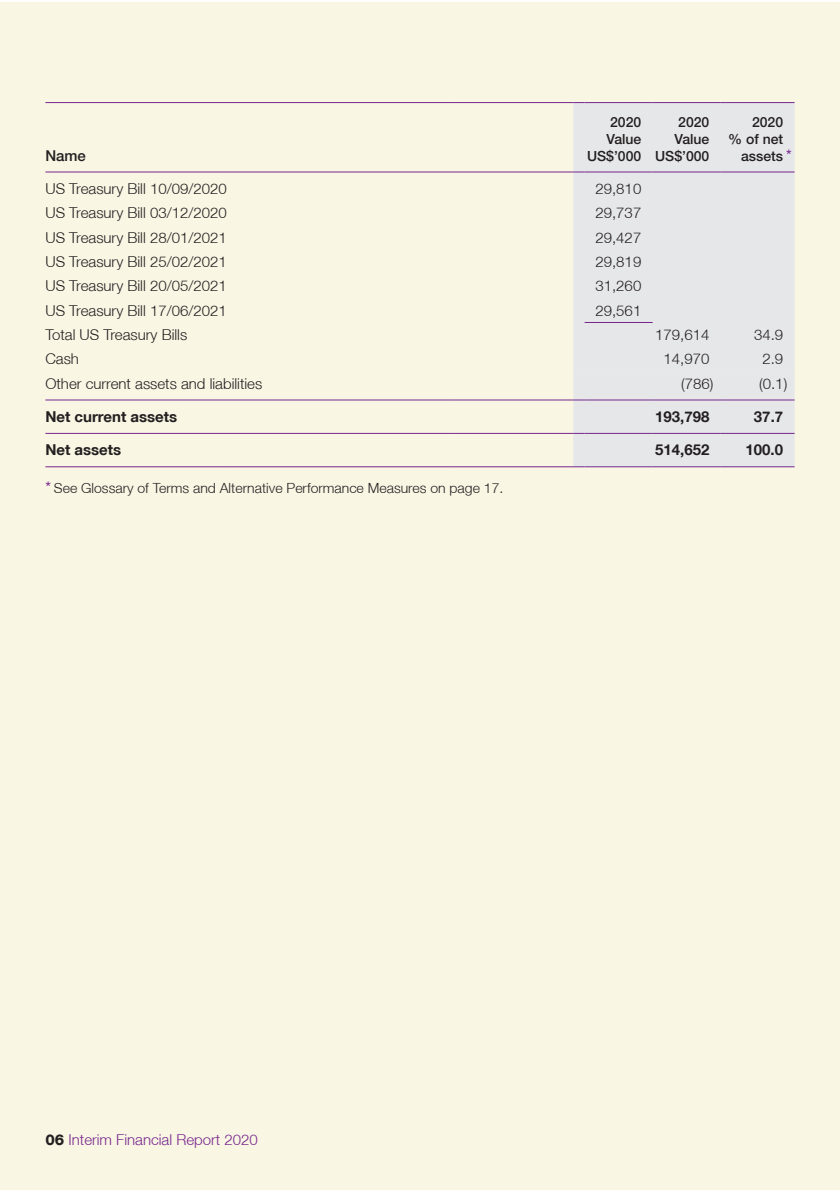
<style>
.page{position:relative;width:840px;height:1191px;background:#fff}
.page>*{position:absolute;margin:0;border:0;box-sizing:border-box;transform-origin:0 0}
.LEFT_TEXT{font:300 15px "Helvetica Neue LT";color:#231f20}
.RIGHT_TEXT{font:300 15px "Helvetica Neue LT";color:#231f20}
.t1{font:300 15px "Helvetica Neue LT";color:#77278d}
.LEFT_TEXT-2{font:700 15px "Helvetica Neue LT";color:#231f20}
.RIGHT_TEXT-2{font:700 15px "Helvetica Neue LT";color:#231f20}
.LEFT_HEAD{font:500 15px "Helvetica Neue LT Std";color:#231f20}
.SOURCE_7pt_1_5mm_ind{font:300 14px "Helvetica Neue LT";color:#231f20}
.RIGHT_HEAD{font:500 14px "Helvetica Neue LT Std";color:#231f20}
.s1{font-family:"Helvetica Neue LT";font-weight:400;font-size:16px;color:#77278d}
.s2{font-weight:400;font-size:16px;color:#77278d}
.s3{font-weight:800;color:#231f20}
</style>
<div class="page">
<div style="left:0;top:2px;width:839px;height:1187px;background:#f9f6e4"></div>
<div style="left:573px;top:103px;width:221px;height:363px;background:#e6e7e9"></div>
<hr style="left:45px;top:171px;width:182px;height:1px;background:#77278d">
<hr style="left:227px;top:171px;width:227px;height:1px;background:#77278d">
<hr style="left:45px;top:399px;width:182px;height:1px;background:#77278d">
<hr style="left:227px;top:399px;width:227px;height:1px;background:#77278d">
<hr style="left:45px;top:466px;width:182px;height:1px;background:#77278d">
<hr style="left:227px;top:466px;width:227px;height:1px;background:#77278d">
<hr style="left:454px;top:466px;width:119px;height:1px;background:#77278d">
<hr style="left:584px;top:466px;width:68px;height:1px;background:#77278d">
<hr style="left:652px;top:466px;width:68px;height:1px;background:#77278d">
<hr style="left:720px;top:466px;width:74px;height:1px;background:#77278d">
<hr style="left:45px;top:433px;width:182px;height:1px;background:#77278d">
<hr style="left:227px;top:433px;width:227px;height:1px;background:#77278d">
<hr style="left:454px;top:433px;width:119px;height:1px;background:#77278d">
<hr style="left:584px;top:433px;width:68px;height:1px;background:#77278d">
<hr style="left:652px;top:433px;width:68px;height:1px;background:#77278d">
<hr style="left:720px;top:433px;width:74px;height:1px;background:#77278d">
<hr style="left:454px;top:399px;width:119px;height:1px;background:#77278d">
<div style="left:573px;top:371px;width:221px;height:29px;background:#e6e7e9"></div>
<hr style="left:584px;top:322px;width:68px;height:1px;background:#77278d">
<hr style="left:584px;top:102px;width:68px;height:1px;background:#77278d">
<hr style="left:652px;top:102px;width:68px;height:1px;background:#77278d">
<hr style="left:720px;top:102px;width:74px;height:1px;background:#77278d">
<hr style="left:584px;top:171px;width:68px;height:1px;background:#77278d">
<hr style="left:652px;top:171px;width:68px;height:1px;background:#77278d">
<hr style="left:720px;top:171px;width:74px;height:1px;background:#77278d">
<hr style="left:45px;top:102px;width:182px;height:1px;background:#77278d">
<hr style="left:227px;top:102px;width:227px;height:1px;background:#77278d">
<hr style="left:454px;top:102px;width:119px;height:1px;background:#77278d">
<hr style="left:454px;top:171px;width:119px;height:1px;background:#77278d">
<p class="LEFT_HEAD" style="left:45px;top:146px;width:42px">Name</p>
<p class="RIGHT_HEAD" style="left:609px;top:113px;width:33px">2020</p>
<p class="RIGHT_HEAD" style="left:606px;top:130px;width:36px">Value</p>
<p class="RIGHT_HEAD" style="left:586px;top:147px;width:56px">US$’000</p>
<p class="RIGHT_HEAD" style="left:678px;top:113px;width:33px">2020</p>
<p class="RIGHT_HEAD" style="left:674px;top:130px;width:36px">Value</p>
<p class="RIGHT_HEAD" style="left:654px;top:147px;width:56px">US$’000</p>
<p class="RIGHT_HEAD" style="left:751px;top:113px;width:33px">2020</p>
<p class="RIGHT_HEAD" style="left:727px;top:130px;width:56px">% of net</p>
<p class="RIGHT_HEAD" style="left:740px;top:147px;width:52px">assets <span class="s1">*</span></p>
<p class="LEFT_TEXT" style="left:45px;top:179px;width:183px">US Treasury Bill 10/09/2020</p>
<p class="RIGHT_TEXT" style="left:595px;top:179px;width:47px">29,810</p>
<p class="LEFT_TEXT" style="left:45px;top:204px;width:183px">US Treasury Bill 03/12/2020</p>
<p class="RIGHT_TEXT" style="left:595px;top:204px;width:47px">29,737</p>
<p class="LEFT_TEXT" style="left:45px;top:228px;width:183px">US Treasury Bill 28/01/2021</p>
<p class="RIGHT_TEXT" style="left:595px;top:228px;width:47px">29,427</p>
<p class="LEFT_TEXT" style="left:45px;top:252px;width:183px">US Treasury Bill 25/02/2021</p>
<p class="RIGHT_TEXT" style="left:595px;top:252px;width:47px">29,819</p>
<p class="LEFT_TEXT" style="left:45px;top:277px;width:183px">US Treasury Bill 20/05/2021</p>
<p class="RIGHT_TEXT" style="left:595px;top:277px;width:47px">31,260</p>
<p class="LEFT_TEXT" style="left:45px;top:301px;width:183px">US Treasury Bill 17/06/2021</p>
<p class="RIGHT_TEXT" style="left:595px;top:301px;width:47px">29,561</p>
<p class="LEFT_TEXT" style="left:45px;top:325px;width:143px">Total US Treasury Bills</p>
<p class="RIGHT_TEXT" style="left:654px;top:325px;width:56px">179,614</p>
<p class="RIGHT_TEXT" style="left:753px;top:325px;width:31px">34.9</p>
<p class="LEFT_TEXT" style="left:45px;top:350px;width:35px">Cash</p>
<p class="RIGHT_TEXT" style="left:663px;top:350px;width:47px">14,970</p>
<p class="RIGHT_TEXT" style="left:761px;top:350px;width:22px">2.9</p>
<p class="LEFT_TEXT" style="left:45px;top:374px;width:218px">Other current assets and liabilities</p>
<p class="RIGHT_TEXT" style="left:680px;top:374px;width:34px">(786)</p>
<p class="RIGHT_TEXT" style="left:758px;top:374px;width:30px">(0.1)</p>
<p class="LEFT_TEXT-2" style="left:45px;top:407px;width:133px">Net current assets</p>
<p class="RIGHT_TEXT-2" style="left:654px;top:407px;width:56px">193,798</p>
<p class="RIGHT_TEXT-2" style="left:753px;top:407px;width:31px">37.7</p>
<p class="LEFT_TEXT-2" style="left:45px;top:441px;width:77px">Net assets</p>
<p class="RIGHT_TEXT-2" style="left:654px;top:441px;width:56px">514,652</p>
<p class="RIGHT_TEXT-2" style="left:745px;top:441px;width:39px">100.0</p>
<p class="SOURCE_7pt_1_5mm_ind" style="left:45px;top:480px;width:459px"><span class="s2">*</span> See Glossary of Terms and Alternative Performance Measures on page 17.</p>
<p class="t1" style="left:45px;top:1130px;width:214px"><span class="s3">06</span> Interim Financial Report 2020</p>
</div>
